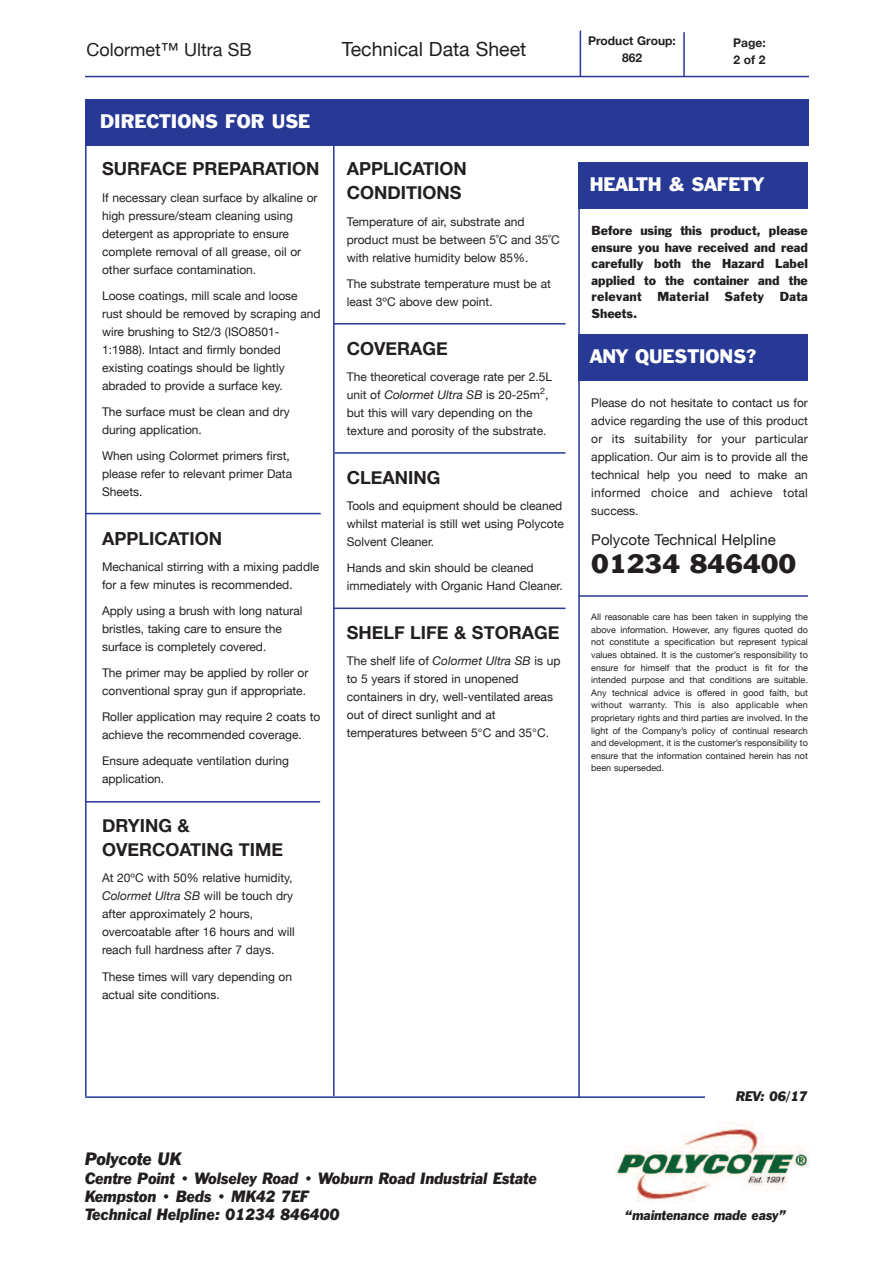
<style>
.page{position:relative;width:893px;height:1263px;background:#fff}
.page>*{position:absolute;margin:0;border:0;box-sizing:border-box;transform-origin:0 0}
.t1{font:24.75px "Franklin Gothic BT";color:#231f20}
.t2{font:19.5px "Helvetica Neue";color:#231f20}
.t3{font:700 18px/24px "Helvetica Neue";color:#231f20}
.t4{font:18px "Franklin Gothic BT";color:#fff}
.t5{font:18px "Helvetica Neue";color:#231f20}
.t6{font:italic 16.5px "Franklin Gothic BT";color:#231f20}
.t7{font:italic 15px/18px "Franklin Gothic BT";color:#231f20}
.t8{font:15px "Helvetica Neue";color:#231f20}
.t9{font:italic 12.75px "Franklin Gothic BT";color:#231f20}
.t10{font:12px/18px "Helvetica Neue";color:#231f20}
.t11{font:12px/16.5px "Franklin Gothic BT";letter-spacing:.005em;color:#231f20;text-align:justify}
.t12{font:700 12px/17.1px "Helvetica Neue";color:#231f20}
.t13{font:12px "Franklin Gothic BT";letter-spacing:.03em;color:#231f20}
.t14{font:9px/12.6px "Helvetica Neue";color:#231f20;text-align:justify}
.s1{font-style:italic}
</style>
<div class="page">
<hr style="left:85px;top:100px;width:2px;height:996px;background:#273895">
<div style="left:86px;top:100px;width:723px;height:46px;background:#273895"></div>
<hr style="left:578px;top:165px;width:2px;height:933px;background:#273895">
<hr style="left:333px;top:145px;width:2px;height:951px;background:#273895">
<hr style="left:580px;top:31px;width:1px;height:46px;background:#273895">
<hr style="left:85px;top:76px;width:724px;height:1px;background:#273895">
<hr style="left:683px;top:32px;width:2px;height:44px;background:#273895">
<hr style="left:86px;top:513px;width:235px;height:1px;background:#273895">
<img style="left:614px;top:1122px;width:195px;height:81px">
<hr style="left:85px;top:1096px;width:644px;height:2px;background:#273895">
<div style="left:706px;top:1086px;width:103px;height:22px;background:#fff"></div>
<div style="left:578px;top:162px;width:230px;height:47px;background:#273895"></div>
<div style="left:579px;top:335px;width:229px;height:46px;background:#273895"></div>
<hr style="left:578px;top:595px;width:230px;height:2px;background:#273895">
<hr style="left:334px;top:323px;width:232px;height:2px;background:#273895">
<hr style="left:86px;top:801px;width:234px;height:1px;background:#273895">
<hr style="left:334px;top:607px;width:232px;height:2px;background:#273895">
<hr style="left:334px;top:452px;width:232px;height:2px;background:#273895">
<p class="t12" style="left:588px;top:32px;width:89px;text-align:center">PRODUCT GROUP:<br>862</p>
<h3 class="t5" style="left:87px;top:39px;width:167px">Colormet™ Ultra SB</h3>
<h2 class="t2" style="left:342px;top:38px;width:186px">Technical Data Sheet</h2>
<p class="t12" style="left:733px;top:34px;width:34px">PAGE:<br>2OF2</p>
<h3 class="t4" style="left:100px;top:114px;width:211px">DIRECTIONS FOR USE</h3>
<h3 class="t3" style="left:102px;top:157px;width:219px">SURFACE PREPARATION</h3>
<p class="t10" style="left:102px;top:188px;width:217px">If necessary clean surface by alkaline or high pressure/steam cleaning using detergent as appropriate to ensure complete removal of all grease, oil or other surface contamination.</p>
<p class="t10" style="left:102px;top:286px;width:220px">Loose coatings, mill scale and loose rust should be removed by scraping and wire brushing to St2/3 (ISO8501- 1:1988). Intact and firmly bonded existing coatings should be lightly abraded to provide a surface key.</p>
<p class="t10" style="left:102px;top:402px;width:189px">The surface must be clean and dry during application.</p>
<p class="t10" style="left:102px;top:446px;width:192px">When using Colormet primers first, please refer to relevant primer Data<br>Sheets.</p>
<h3 class="t3" style="left:102px;top:526px;width:121px">APPLICATION</h3>
<p class="t10" style="left:102px;top:557px;width:219px">Mechanical stirring with a mixing paddle for a few minutes is recommended.</p>
<p class="t10" style="left:102px;top:602px;width:202px">Apply using a brush with long natural bristles, taking care to ensure the surface is completely covered.</p>
<p class="t10" style="left:102px;top:664px;width:208px">The primer may be applied by roller or conventional spray gun if appropriate.</p>
<p class="t10" style="left:102px;top:708px;width:220px">Roller application may require 2 coats to achieve the recommended coverage.</p>
<p class="t10" style="left:102px;top:752px;width:189px">Ensure adequate ventilation during application.</p>
<h3 class="t3" style="left:102px;top:813px;width:183px">DRYING &amp;<br>OVERCOATING TIME</h3>
<p class="t10" style="left:102px;top:869px;width:194px">At 20ºC with 50% relative humidity, <span class="s1">Colormet Ultra SB</span> will be touch dry after approximately 2 hours, overcoatable after 16 hours and will reach full hardness after 7 days.</p>
<p class="t10" style="left:102px;top:967px;width:192px">These times will vary depending on actual site conditions.</p>
<h3 class="t3" style="left:347px;top:157px;width:121px">APPLICATION<br>CONDITIONS</h3>
<p class="t10" style="left:347px;top:212px;width:214px">Temperature of air, substrate and product must be between 5˚C and 35˚C with relative humidity below 85%.</p>
<p class="t10" style="left:347px;top:274px;width:206px">The substrate temperature must be at least 3ºC above dew point.</p>
<h3 class="t3" style="left:347px;top:336px;width:102px">COVERAGE</h3>
<p class="t10" style="left:347px;top:367px;width:207px">The theoretical coverage rate per 2.5L unit of <span class="s1">Colormet Ultra SB</span> is 20-25m<sup>2</sup>, but this will vary depending on the texture and porosity of the substrate.</p>
<h3 class="t3" style="left:347px;top:465px;width:95px">CLEANING</h3>
<p class="t10" style="left:347px;top:496px;width:219px">Tools and equipment should be cleaned whilst material is still wet using Polycote<br>Solvent Cleaner.</p>
<p class="t10" style="left:347px;top:559px;width:217px">Hands and skin should be cleaned immediately with Organic Hand Cleaner.</p>
<h3 class="t3" style="left:347px;top:620px;width:214px">SHELF LIFE &amp; STORAGE</h3>
<p class="t10" style="left:347px;top:652px;width:215px">The shelf life of <span class="s1">Colormet Ultra SB</span> is up to 5 years if stored in unopened containers in dry, well-ventilated areas out of direct sunlight and at temperatures between 5°C and 35°C.</p>
<h3 class="t4" style="left:590px;top:177px;width:176px">HEALTH &amp; SAFETY</h3>
<p class="t11" style="left:591px;top:223px;width:218px">Before using this product, please ensure you have received and read carefully both the Hazard Label applied to the container and the relevant</p>
<p class="t13" style="left:657px;top:292px;width:53px">Material</p>
<p class="t11" style="left:724px;top:289px;width:41px">Safety</p>
<p class="t11" style="left:780px;top:289px;width:30px">Data</p>
<p class="t11" style="left:591px;top:306px;width:47px">Sheets.</p>
<h3 class="t4" style="left:590px;top:349px;width:168px">ANY QUESTIONS?</h3>
<p class="t10" style="left:591px;top:393px;width:218px;text-align:justify">Please do not hesitate to contact us for advice regarding the use of this product or its suitability for your particular application. Our aim is to provide all the technical help you need to make an informed choice and achieve total success.</p>
<p class="t8" style="left:591px;top:530px;width:186px">Polycote Technical Helpline</p>
<h1 class="t1" style="left:591px;top:554px;width:207px">01234 846400</h1>
<p class="t14" style="left:591px;top:611px;width:218px">All reasonable care has been taken in supplying the above information. However, any figures quoted do not constitute a specification but represent typical values obtained. It is the customer’s responsibility to ensure for himself that the product is fit for the intended purpose and that conditions are suitable.<br>Any technical advice is offered in good faith, but without warranty. This is also applicable when proprietary rights and third parties are involved. In the light of the Company’s policy of continual research and development, it is the customer’s responsibility to ensure that the information contained herein has not been superseded.</p>
<h3 class="t6" style="left:85px;top:1152px;width:98px">Polycote UK</h3>
<p class="t7" style="left:85px;top:1170px;width:453px">Centre Point • Wolseley Road • Woburn Road Industrial Estate<br>Kempston • Beds • MK42 7EF<br>Technical Helpline: 01234 846400</p>
<p class="t9" style="left:736px;top:1091px;width:73px">REV: 06/17</p>
<p class="t9" style="left:626px;top:1210px;width:162px">“maintenance made easy”</p>
</div>
